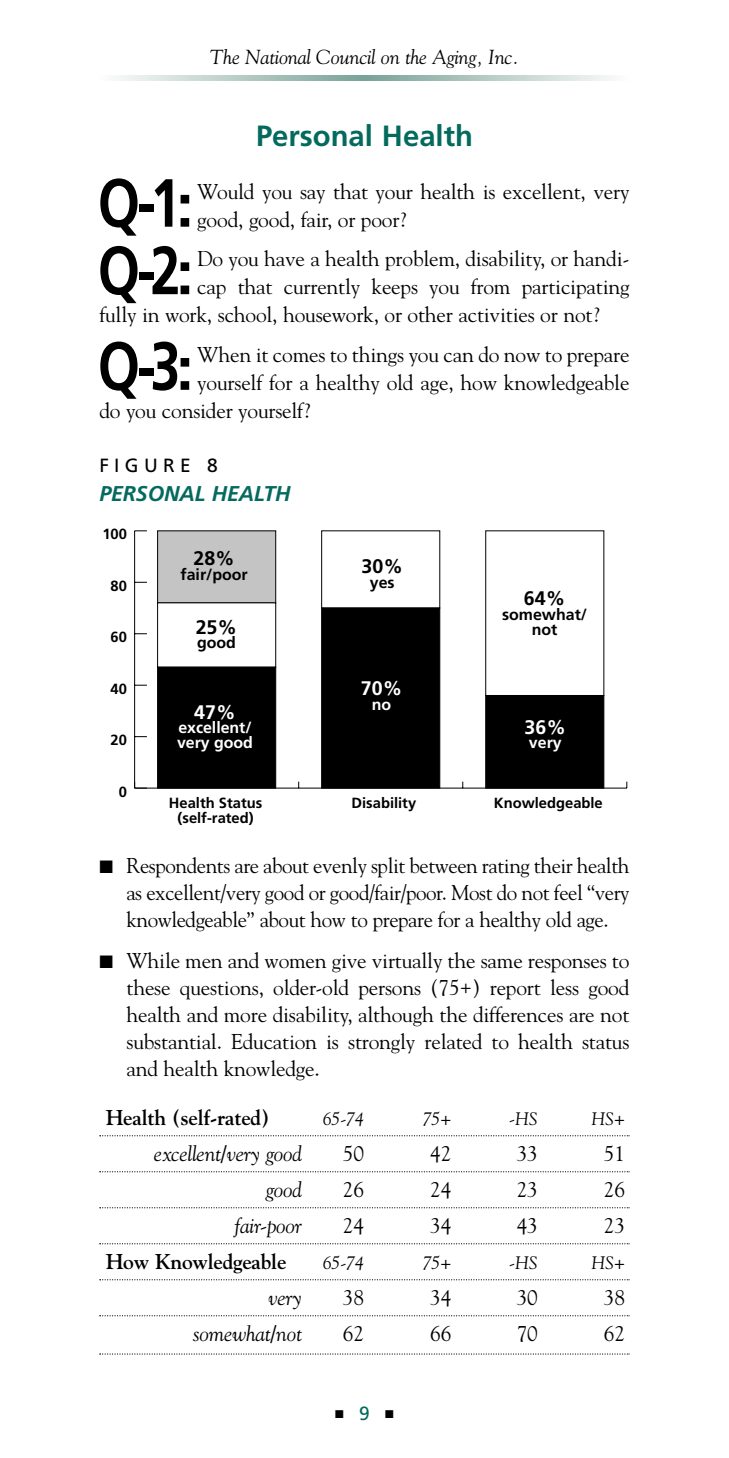
<style>
.page{position:relative;width:729px;height:1458px;background:#fff}
.page>*{position:absolute;margin:0;border:0;box-sizing:border-box;transform-origin:0 0}
.t1{font:700 67.95px "Frutiger";color:#000;scale:.8 1}
.t2{font:700 29.25px "Frutiger";color:#036a5d}
.t3{font:21.38px/27px "Goudy";letter-spacing:-.01em;color:#000;text-align:justify}
.t4{font:italic 21.38px "Goudy";letter-spacing:-.01em;color:#000}
.t5{font:700 21.38px "Goudy";letter-spacing:-.01em;color:#000}
.t6{font:italic 700 21.38px "Frutiger";letter-spacing:-.005em;color:#036a5d}
.t7{font:italic 20.25px "Goudy";letter-spacing:-.01em;color:#000}
.t8{font:700 19.57px "Frutiger";color:#000}
.t9{font:700 19.57px "Frutiger";color:#fff}
.t10{font:19.12px "Frutiger";letter-spacing:.28em;color:#000}
.t11{font:19.12px "Frutiger";color:#036a5d}
.t12{font:italic 18px "Goudy";letter-spacing:-.01em;color:#000}
.t13{font:700 15.97px/14.6px "Frutiger";color:#000;text-align:center}
.t14{font:700 15.97px/14.6px "Frutiger";color:#fff}
.t15{font:700 14.62px "Frutiger";color:#000}
.s1{font-size:61.88px}
.s2{color:#000}
</style>
<div class="page">
<div style="left:167px;top:76px;width:395px;height:5px;background:#dce6e2"></div>
<div style="left:173px;top:76px;width:383px;height:5px;background:#d8e4df"></div>
<div style="left:181px;top:76px;width:367px;height:5px;background:#d4e0dc"></div>
<div style="left:188px;top:76px;width:353px;height:5px;background:#d1ded8"></div>
<div style="left:196px;top:76px;width:337px;height:5px;background:#cddcd7"></div>
<div style="left:202px;top:76px;width:325px;height:5px;background:#cad8d5"></div>
<div style="left:211px;top:76px;width:307px;height:5px;background:#c6d6d1"></div>
<div style="left:219px;top:76px;width:291px;height:5px;background:#c2d3cd"></div>
<div style="left:226px;top:76px;width:277px;height:5px;background:#bed1cb"></div>
<div style="left:234px;top:76px;width:261px;height:5px;background:#bacec7"></div>
<div style="left:240px;top:76px;width:249px;height:5px;background:#b6ccc5"></div>
<div style="left:249px;top:76px;width:231px;height:5px;background:#b3c8c2"></div>
<div style="left:253px;top:76px;width:223px;height:5px;background:#b1c7be"></div>
<div style="left:259px;top:76px;width:211px;height:5px;background:#adc5bd"></div>
<div style="left:270px;top:76px;width:189px;height:5px;background:#a7c2b9"></div>
<div style="left:278px;top:76px;width:173px;height:5px;background:#a3beb6"></div>
<div style="left:287px;top:76px;width:155px;height:5px;background:#9fbcb4"></div>
<div style="left:295px;top:76px;width:139px;height:5px;background:#9bbab2"></div>
<div style="left:303px;top:76px;width:123px;height:5px;background:#97b6af"></div>
<div style="left:314px;top:76px;width:101px;height:5px;background:#93b3aa"></div>
<div style="left:318px;top:76px;width:93px;height:5px;background:#8fb2a9"></div>
<div style="left:329px;top:76px;width:71px;height:5px;background:#8bada4"></div>
<div style="left:335px;top:76px;width:59px;height:5px;background:#87aca1"></div>
<div style="left:343px;top:76px;width:43px;height:5px;background:#83a99f"></div>
<div style="left:350px;top:76px;width:29px;height:5px;background:#80a79b"></div>
<div style="left:356px;top:76px;width:17px;height:5px;background:#7ca49a"></div>
<svg style="left:99px;top:1135px;width:531px;height:1px"></svg>
<svg style="left:99px;top:1171px;width:531px;height:1px"></svg>
<svg style="left:99px;top:1207px;width:531px;height:1px"></svg>
<svg style="left:99px;top:1243px;width:531px;height:1px"></svg>
<svg style="left:99px;top:1279px;width:531px;height:1px"></svg>
<svg style="left:99px;top:1315px;width:531px;height:1px"></svg>
<svg style="left:99px;top:1353px;width:531px;height:2px"></svg>
<hr style="left:135px;top:788px;width:492px;height:1px;background:#000">
<hr style="left:134px;top:531px;width:1px;height:257px;background:#000">
<svg style="left:134px;top:782px;width:13px;height:7px"></svg>
<svg style="left:135px;top:736px;width:12px;height:1px"></svg>
<svg style="left:135px;top:685px;width:12px;height:1px"></svg>
<svg style="left:135px;top:633px;width:12px;height:1px"></svg>
<svg style="left:135px;top:582px;width:12px;height:1px"></svg>
<svg style="left:135px;top:530px;width:12px;height:1px"></svg>
<div style="left:157px;top:531px;width:119px;height:72px;background:#c4c4c4;border:1px solid #000"></div>
<div style="left:157px;top:603px;width:119px;height:64px;background:#fff;border:1px solid #000"></div>
<div style="left:485px;top:531px;width:119px;height:165px;background:#fff;border:1px solid #000"></div>
<div style="left:157px;top:667px;width:119px;height:121px;background:#000;border:1px solid #000"></div>
<div style="left:321px;top:608px;width:119px;height:180px;background:#000;border:1px solid #000"></div>
<div style="left:485px;top:695px;width:119px;height:93px;background:#000;border:1px solid #000"></div>
<p class="t7" style="left:210px;top:49px;width:311px">The National Council on the Aging, Inc.</p>
<h2 class="t2" style="left:256px;top:124px;width:218px">Personal Health</h2>
<h1 class="t1" style="left:98px;top:176px;width:121px">Q-1<span class="s1">:</span></h1>
<p class="t3" style="left:197px;top:179px;width:434px;line-height:28.1px">Would you say that your health is excellent, very good, good, fair, or poor?</p>
<h1 class="t1" style="left:98px;top:243px;width:121px">Q-2<span class="s1">:</span></h1>
<p class="t3" style="left:197px;top:247px;width:434px">Do you have a health problem, disability, or handi-</p>
<p class="t3" style="left:197px;top:275px;width:434px">cap that currently keeps you from participating</p>
<p class="t3" style="left:99px;top:303px;width:502px">fully in work, school, housework, or other activities or not?</p>
<h1 class="t1" style="left:98px;top:339px;width:121px">Q-3<span class="s1">:</span></h1>
<p class="t3" style="left:197px;top:342px;width:434px">When it comes to things you can do now to prepare</p>
<p class="t3" style="left:197px;top:371px;width:434px">yourself for a healthy old age, how knowledgeable</p>
<p class="t3" style="left:99px;top:399px;width:212px">do you consider yourself?</p>
<p class="t10" style="left:99px;top:458px;width:120px">FIGURE 8</p>
<p class="t6" style="left:99px;top:485px;width:193px">PERSONAL HEALTH</p>
<p class="t15" style="left:102px;top:529px;width:26px">100</p>
<p class="t15" style="left:111px;top:580px;width:18px">80</p>
<p class="t15" style="left:111px;top:631px;width:18px">60</p>
<p class="t15" style="left:111px;top:683px;width:18px">40</p>
<p class="t15" style="left:111px;top:734px;width:18px">20</p>
<p class="t15" style="left:119px;top:786px;width:10px">0</p>
<p class="t8" style="left:193px;top:550px;width:43px">28%</p>
<p class="t13" style="left:181px;top:568px;width:69px">fair/poor</p>
<p class="t8" style="left:196px;top:619px;width:43px">25%</p>
<p class="t13" style="left:197px;top:637px;width:40px">good</p>
<p class="t9" style="left:194px;top:704px;width:43px">47%</p>
<p class="t14" style="left:177px;top:722px;width:77px">excellent/ very good</p>
<p class="t8" style="left:362px;top:558px;width:43px">30%</p>
<p class="t13" style="left:370px;top:576px;width:26px">yes</p>
<p class="t9" style="left:361px;top:680px;width:43px">70%</p>
<p class="t14" style="left:372px;top:698px;width:21px">no</p>
<p class="t8" style="left:524px;top:591px;width:43px">64%</p>
<p class="t13" style="left:502px;top:608px;width:86px">somewhat/ not</p>
<p class="t9" style="left:525px;top:719px;width:43px">36%</p>
<p class="t14" style="left:529px;top:737px;width:34px">very</p>
<p class="t15" style="left:169px;top:797px;width:95px">Health Status</p>
<p class="t15" style="left:352px;top:797px;width:66px">Disability</p>
<p class="t15" style="left:494px;top:797px;width:110px">Knowledgeable</p>
<p class="t15" style="left:178px;top:812px;width:78px">(self-rated)</p>
<p class="t3" style="left:126px;top:854px;width:505px;text-indent:-27px">■ Respondents are about evenly split between rating their health as excellent/very good or good/fair/poor. Most do not feel “very knowledgeable” about how to prepare for a healthy old age.</p>
<p class="t3" style="left:126px;top:948px;width:505px;text-indent:-27px">■ While men and women give virtually the same responses to these questions, older-old persons (75+) report less good health and more disability, although the differences are not substantial. Education is strongly related to health status and health knowledge.</p>
<p class="t5" style="left:106px;top:1109px;width:165px">Health (self-rated)</p>
<p class="t12" style="left:323px;top:1112px;width:43px">65-74</p>
<p class="t12" style="left:423px;top:1112px;width:30px">75+</p>
<p class="t12" style="left:509px;top:1112px;width:30px">-HS</p>
<p class="t12" style="left:591px;top:1112px;width:35px">HS+</p>
<p class="t4" style="left:154px;top:1145px;width:150px">excellent/very good</p>
<p class="t3" style="left:343px;top:1142px;width:23px">50</p>
<p class="t3" style="left:430px;top:1142px;width:23px">42</p>
<p class="t3" style="left:517px;top:1142px;width:23px">33</p>
<p class="t3" style="left:604px;top:1142px;width:23px">51</p>
<p class="t4" style="left:266px;top:1181px;width:38px">good</p>
<p class="t3" style="left:343px;top:1178px;width:23px">26</p>
<p class="t3" style="left:430px;top:1178px;width:23px">24</p>
<p class="t3" style="left:517px;top:1178px;width:23px">23</p>
<p class="t3" style="left:604px;top:1178px;width:23px">26</p>
<p class="t4" style="left:234px;top:1217px;width:69px">fair-poor</p>
<p class="t3" style="left:343px;top:1214px;width:23px">24</p>
<p class="t3" style="left:430px;top:1214px;width:23px">34</p>
<p class="t3" style="left:517px;top:1214px;width:23px">43</p>
<p class="t3" style="left:604px;top:1214px;width:23px">23</p>
<p class="t5" style="left:106px;top:1253px;width:182px">How Knowledgeable</p>
<p class="t12" style="left:323px;top:1256px;width:43px">65-74</p>
<p class="t12" style="left:423px;top:1256px;width:30px">75+</p>
<p class="t12" style="left:509px;top:1256px;width:30px">-HS</p>
<p class="t12" style="left:591px;top:1256px;width:35px">HS+</p>
<p class="t4" style="left:268px;top:1289px;width:35px">very</p>
<p class="t3" style="left:343px;top:1286px;width:23px">38</p>
<p class="t3" style="left:430px;top:1286px;width:23px">34</p>
<p class="t3" style="left:517px;top:1286px;width:23px">30</p>
<p class="t3" style="left:604px;top:1286px;width:23px">38</p>
<p class="t4" style="left:193px;top:1325px;width:111px">somewhat/not</p>
<p class="t3" style="left:343px;top:1322px;width:23px">62</p>
<p class="t3" style="left:430px;top:1322px;width:23px">66</p>
<p class="t3" style="left:517px;top:1322px;width:23px">70</p>
<p class="t3" style="left:604px;top:1322px;width:23px">62</p>
<p class="t11" style="left:335px;top:1406px;width:60px"><span class="s2">■</span>9<span class="s2">■</span></p>
</div>
